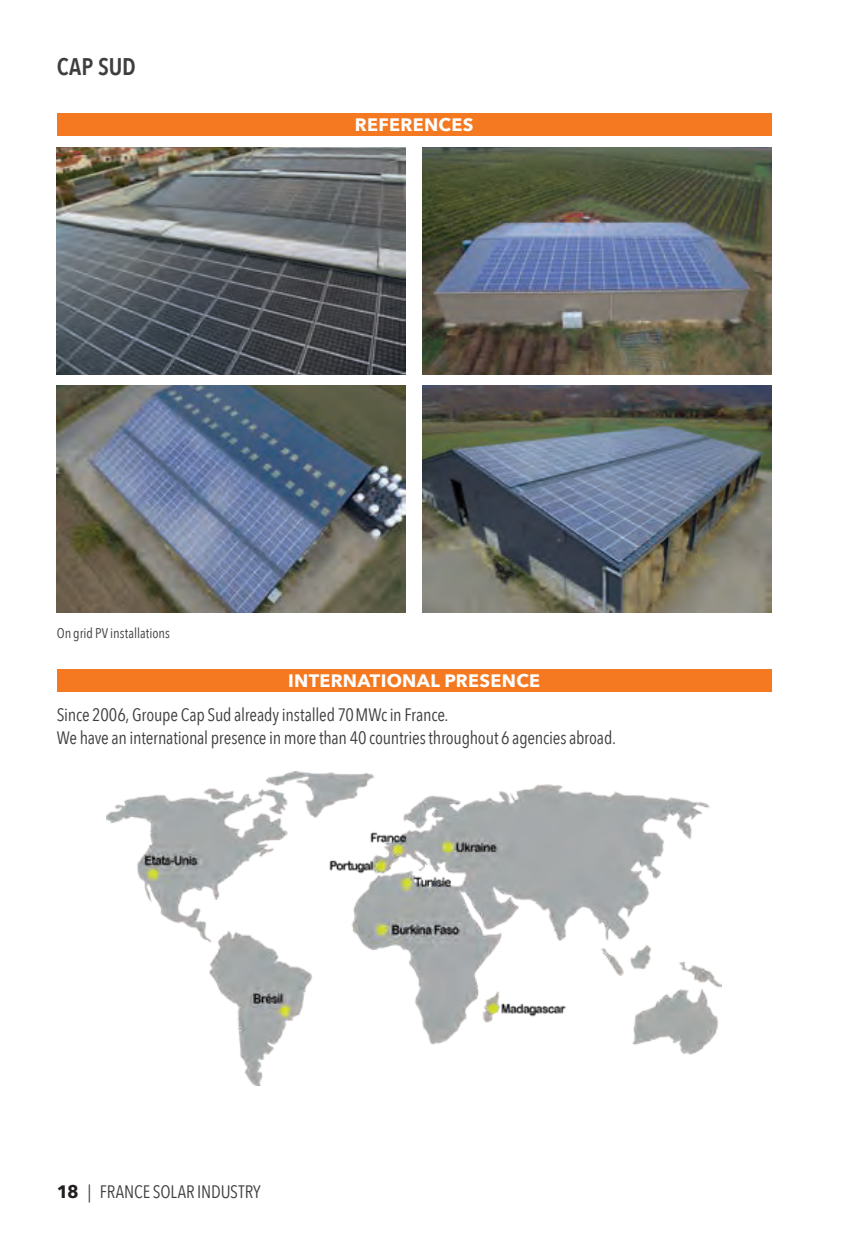
<style>
.page{position:relative;width:851px;height:1248px;background:#fff}
.page>*{position:absolute;margin:0;border:0;box-sizing:border-box;transform-origin:0 0}
.t1{font:600 24px "Avenir Next Condensed";color:#3e3e3f}
.t2{font:18px/22.6px "Avenir Next Condensed";letter-spacing:-.01em;color:#3e3e3f}
.t3{font:700 18px "Avenir Next";letter-spacing:.015em;color:#fff}
.t4{font:14px "Avenir Next Condensed";color:#3e3e3f}
.s1{font-family:"Avenir Next";font-weight:700;color:#231f20}
</style>
<div class="page">
<div style="left:57px;top:113px;width:714px;height:23px;background:#f47921"></div>
<div style="left:57px;top:669px;width:714px;height:23px;background:#f47921"></div>
<img style="left:422px;top:147px;width:349px;height:227px">
<img style="left:422px;top:386px;width:349px;height:226px">
<img style="left:107px;top:771px;width:614px;height:314px">
<img style="left:57px;top:147px;width:348px;height:227px">
<img style="left:57px;top:386px;width:348px;height:226px">
<h1 class="t1" style="left:57px;top:46px;width:81px">CAP SUD</h1>
<p class="t3" style="left:355px;top:109px;width:120px">REFERENCES</p>
<p class="t4" style="left:57px;top:621px;width:115px">On grid PV installations</p>
<p class="t3" style="left:288px;top:665px;width:253px">INTERNATIONAL PRESENCE</p>
<p class="t2" style="left:57px;top:703px;width:560px">Since 2006, Groupe Cap Sud already installed 70MWc in France.<br>We have an international presence in more than 40 countries throughout 6 agencies abroad.</p>
<p class="t2" style="left:57px;top:1179px;width:205px"><span class="s1">18</span> | FRANCE SOLAR INDUSTRY</p>
</div>
